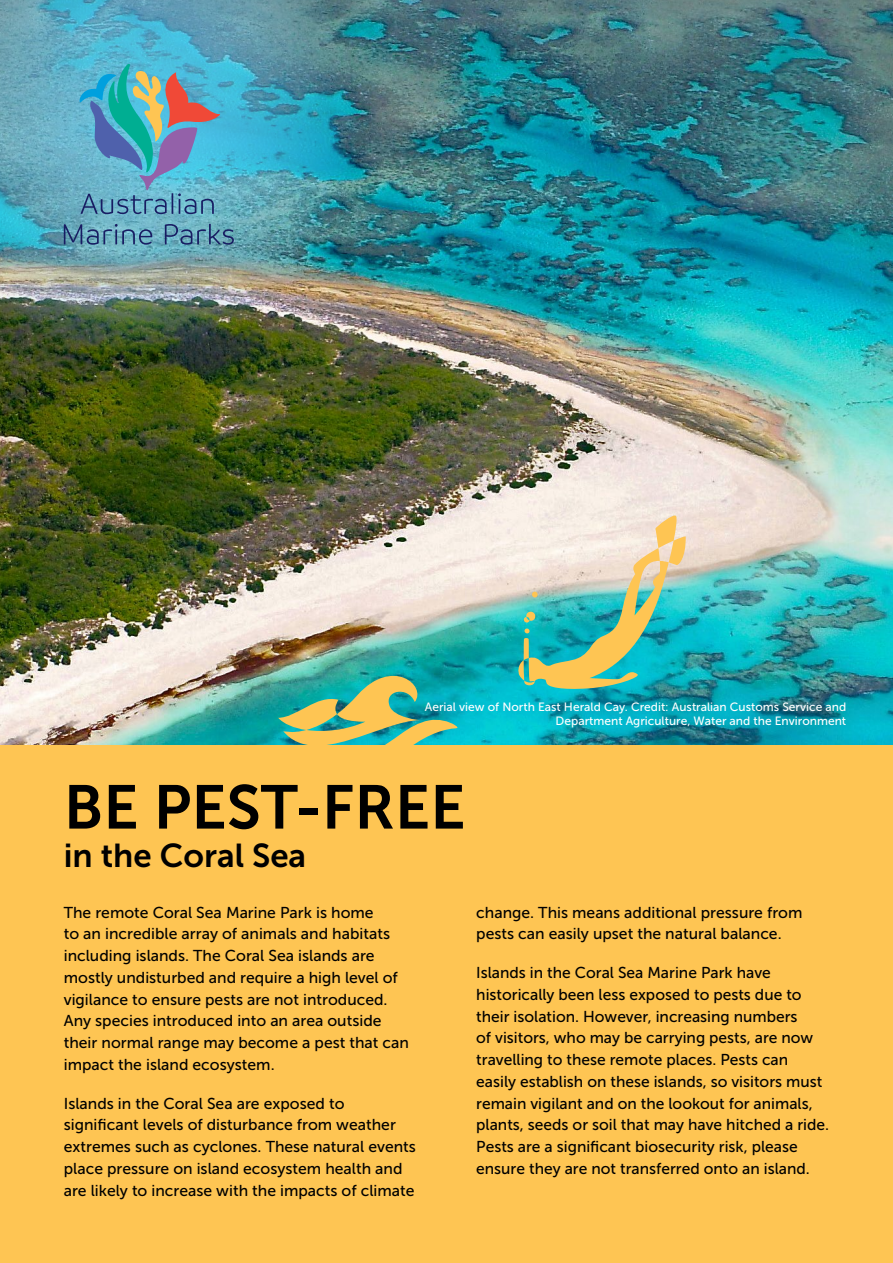
<style>
.page{position:relative;width:893px;height:1263px;background:#fff}
.page>*{position:absolute;margin:0;border:0;box-sizing:border-box;transform-origin:0 0}
.t1{font:61.5px "Museo Sans 700";color:#000}
.t2{font:33px "Museo Sans 700";color:#000}
.t3{font:15.75px/21.8px "Museo Sans 500";color:#000}
.t4{font:12px/14.4px "Museo Sans 500";color:#fff;text-align:right}
</style>
<div class="page">
<div style="left:0;top:740px;width:893px;height:523px;background:#fec553"></div>
<img style="left:0;top:0;width:893px;height:744px">
<img style="left:0;top:0;width:361px;height:356px">
<img style="left:278px;top:656px;width:180px;height:89px">
<img style="left:517px;top:512px;width:169px;height:178px">
<svg style="left:77px;top:63px;width:144px;height:151px;background:#64a4b9"></svg>
<svg style="left:64px;top:224px;width:88px;height:21px;background:#5e93af"></svg>
<svg style="left:165px;top:224px;width:69px;height:21px"></svg>
<p class="t4" style="left:425px;top:699px;width:423px">Aerial view of North East Herald Cay. Credit: Australian Customs Service and<br>Department Agriculture, Water and the Environment</p>
<p class="t1" style="left:64px;top:773px;width:403px">BE PEST-FREE</p>
<p class="t2" style="left:64px;top:837px;width:244px">in the Coral Sea</p>
<p class="t3" style="left:64px;top:901px;width:347px">The remote Coral Sea Marine Park is home<br>to an incredible array of animals and habitats including islands. The Coral Sea islands are mostly undisturbed and require a high level of vigilance to ensure pests are not introduced.<br>Any species introduced into an area outside their normal range may become a pest that can impact the island ecosystem.</p>
<p class="t3" style="left:64px;top:1092px;width:354px">Islands in the Coral Sea are exposed to significant levels of disturbance from weather extremes such as cyclones. These natural events place pressure on island ecosystem health and are likely to increase with the impacts of climate</p>
<p class="t3" style="left:476px;top:901px;width:328px">change. This means additional pressure from pests can easily upset the natural balance.</p>
<p class="t3" style="left:476px;top:962px;width:354px">Islands in the Coral Sea Marine Park have historically been less exposed to pests due to their isolation. However, increasing numbers<br>of visitors, who may be carrying pests, are now travelling to these remote places. Pests can easily establish on these islands, so visitors must remain vigilant and on the lookout for animals, plants, seeds or soil that may have hitched a ride.<br>Pests are a significant biosecurity risk, please ensure they are not transferred onto an island.</p>
</div>
